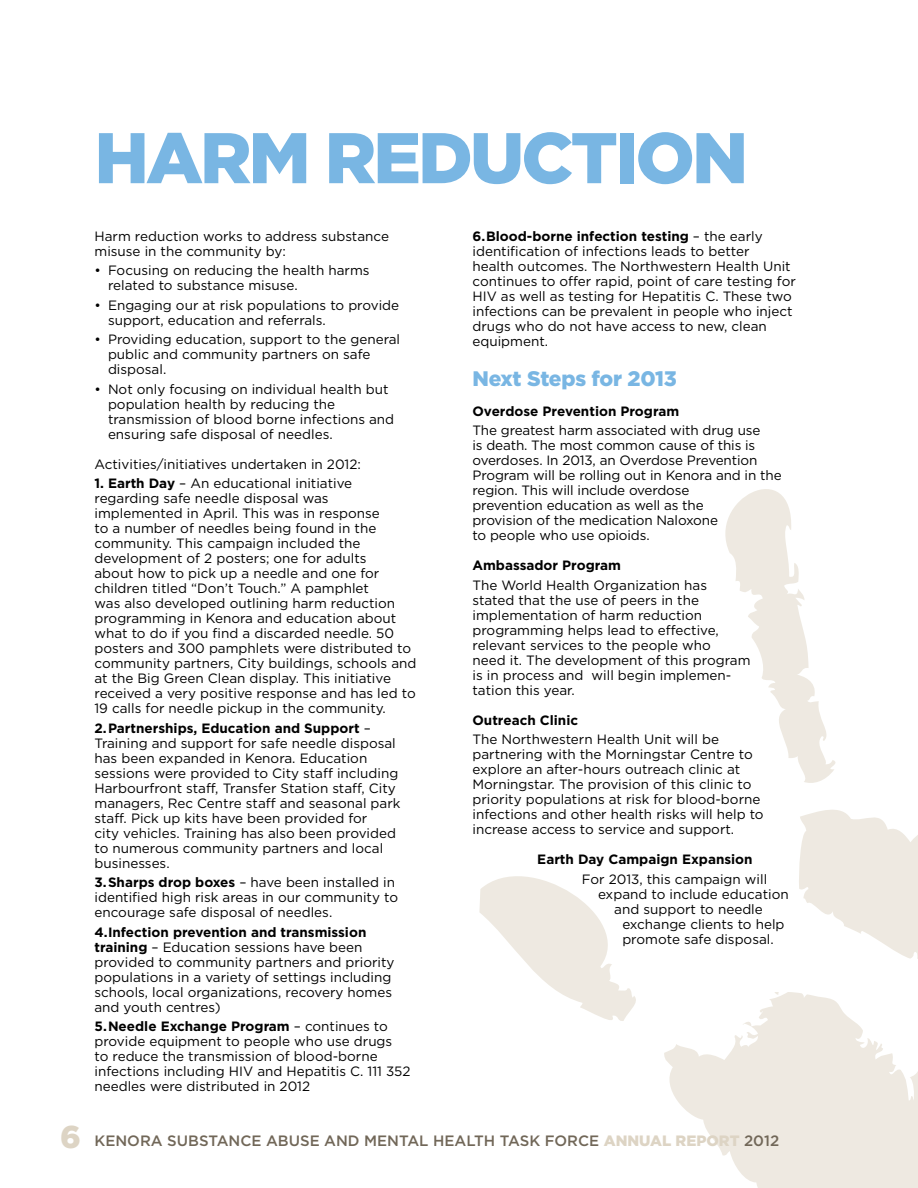
<style>
.page{position:relative;width:918px;height:1188px;background:#fff}
.page>*{position:absolute;margin:0;border:0;box-sizing:border-box;transform-origin:0 0}
.t1{font:900 71.55px "Gotham HTF";letter-spacing:-.04em;color:#79b6e3}
.t2{font:900 21px "Gotham HTF";letter-spacing:-.015em;color:#79b6e3}
.t3{font:500 15px "Gotham HTF";color:#716758}
.t4{font:13.5px/15px "Gotham HTF";color:#000}
.t5{font:700 13.5px "Gotham HTF";color:#000}
.s1{font-weight:700}
.s2{font-weight:900;font-size:31.5px;color:#ddd4c4}
.s3{font-weight:900;color:#ddd4c4}
</style>
<div class="page">
<svg style="left:479px;top:809px;width:439px;height:379px"></svg>
<svg style="left:725px;top:489px;width:111px;height:294px"></svg>
<h1 class="t1" style="left:94px;top:117px;width:655px">HARM REDUCTION</h1>
<p class="t4" style="left:94px;top:228px;width:296px">Harm reduction works to address substance misuse in the community by:</p>
<p class="t4" style="left:108px;top:263px;width:263px;text-indent:-14px">• Focusing on reducing the health harms related to substance misuse.</p>
<p class="t4" style="left:108px;top:297px;width:293px;text-indent:-14px">• Engaging our at risk populations to provide support, education and referrals.</p>
<p class="t4" style="left:108px;top:332px;width:294px;text-indent:-14px">• Providing education, support to the general public and community partners on safe disposal.</p>
<p class="t4" style="left:108px;top:381px;width:288px;text-indent:-14px">• Not only focusing on individual health but population health by reducing the transmission of blood borne infections and ensuring safe disposal of needles.</p>
<p class="t4" style="left:94px;top:456px;width:268px">Activities/initiatives undertaken in 2012:</p>
<p class="t4" style="left:94px;top:476px;width:323px"><span class="s1">1. Earth Day</span> – An educational initiative regarding safe needle disposal was implemented in April. This was in response<br>to a number of needles being found in the community. This campaign included the development of 2 posters; one for adults<br>about how to pick up a needle and one for children titled “Don’t Touch.” A pamphlet<br>was also developed outlining harm reduction programming in Kenora and education about what to do if you find a discarded needle. 50 posters and 300 pamphlets were distributed to community partners, City buildings, schools and at the Big Green Clean display. This initiative received a very positive response and has led to 19 calls for needle pickup in the community.</p>
<p class="t4" style="left:94px;top:720px;width:308px"><span class="s1">2.Partnerships, Education and Support</span> – Training and support for safe needle disposal has been expanded in Kenora. Education sessions were provided to City staff including Harbourfront staff, Transfer Station staff, City managers, Rec Centre staff and seasonal park staff. Pick up kits have been provided for<br>city vehicles. Training has also been provided to numerous community partners and local businesses.</p>
<p class="t4" style="left:94px;top:875px;width:305px"><span class="s1">3.Sharps drop boxes</span> – have been installed in identified high risk areas in our community to encourage safe disposal of needles.</p>
<p class="t4" style="left:94px;top:924px;width:302px"><span class="s1">4.Infection prevention and transmission training</span> – Education sessions have been provided to community partners and priority populations in a variety of settings including schools, local organizations, recovery homes and youth centres)</p>
<p class="t4" style="left:94px;top:1019px;width:318px"><span class="s1">5.Needle Exchange Program</span> – continues to provide equipment to people who use drugs<br>to reduce the transmission of blood-borne infections including HIV and Hepatitis C. 111 352 needles were distributed in 2012</p>
<p class="t4" style="left:472px;top:228px;width:325px"><span class="s1">6.Blood-borne infection testing</span> – the early identification of infections leads to better<br>health outcomes. The Northwestern Health Unit continues to offer rapid, point of care testing for HIV as well as testing for Hepatitis C. These two infections can be prevalent in people who inject drugs who do not have access to new, clean equipment.</p>
<h2 class="t2" style="left:472px;top:366px;width:206px">Next Steps for 2013</h2>
<p class="t5" style="left:472px;top:403px;width:208px">Overdose Prevention Program</p>
<p class="t4" style="left:472px;top:423px;width:311px">The greatest harm associated with drug use<br>is death. The most common cause of this is overdoses. In 2013, an Overdose Prevention Program will be rolling out in Kenora and in the region. This will include overdose<br>prevention education as well as the<br>provision of the medication Naloxone<br>to people who use opioids.</p>
<p class="t5" style="left:472px;top:558px;width:150px">Ambassador Program</p>
<p class="t4" style="left:472px;top:577px;width:280px">The World Health Organization has stated that the use of peers in the implementation of harm reduction programming helps lead to effective, relevant services to the people who<br>need it. The development of this program is in process and will begin implemen&shy;tation this year.</p>
<p class="t5" style="left:472px;top:712px;width:107px">Outreach Clinic</p>
<p class="t4" style="left:472px;top:732px;width:293px">The Northwestern Health Unit will be partnering with the Morningstar Centre to explore an after-hours outreach clinic at Morningstar. The provision of this clinic to priority populations at risk for blood-borne infections and other health risks will help to increase access to service and support.</p>
<p class="t5" style="left:537px;top:852px;width:217px">Earth Day Campaign Expansion</p>
<p class="t4" style="left:582px;top:871px;width:187px">For 2013, this campaign will</p>
<p class="t4" style="left:598px;top:886px;width:192px">expand to include education</p>
<p class="t4" style="left:614px;top:901px;width:150px">and support to needle</p>
<p class="t4" style="left:622px;top:916px;width:164px">exchange clients to help</p>
<p class="t4" style="left:622px;top:931px;width:153px">promote safe disposal.</p>
<p class="t3" style="left:60px;top:1133px;width:721px"><span class="s2">6</span> KENORA SUBSTANCE ABUSE AND MENTAL HEALTH TASK FORCE <span class="s3">ANNUAL REPORT</span> 2012</p>
</div>
